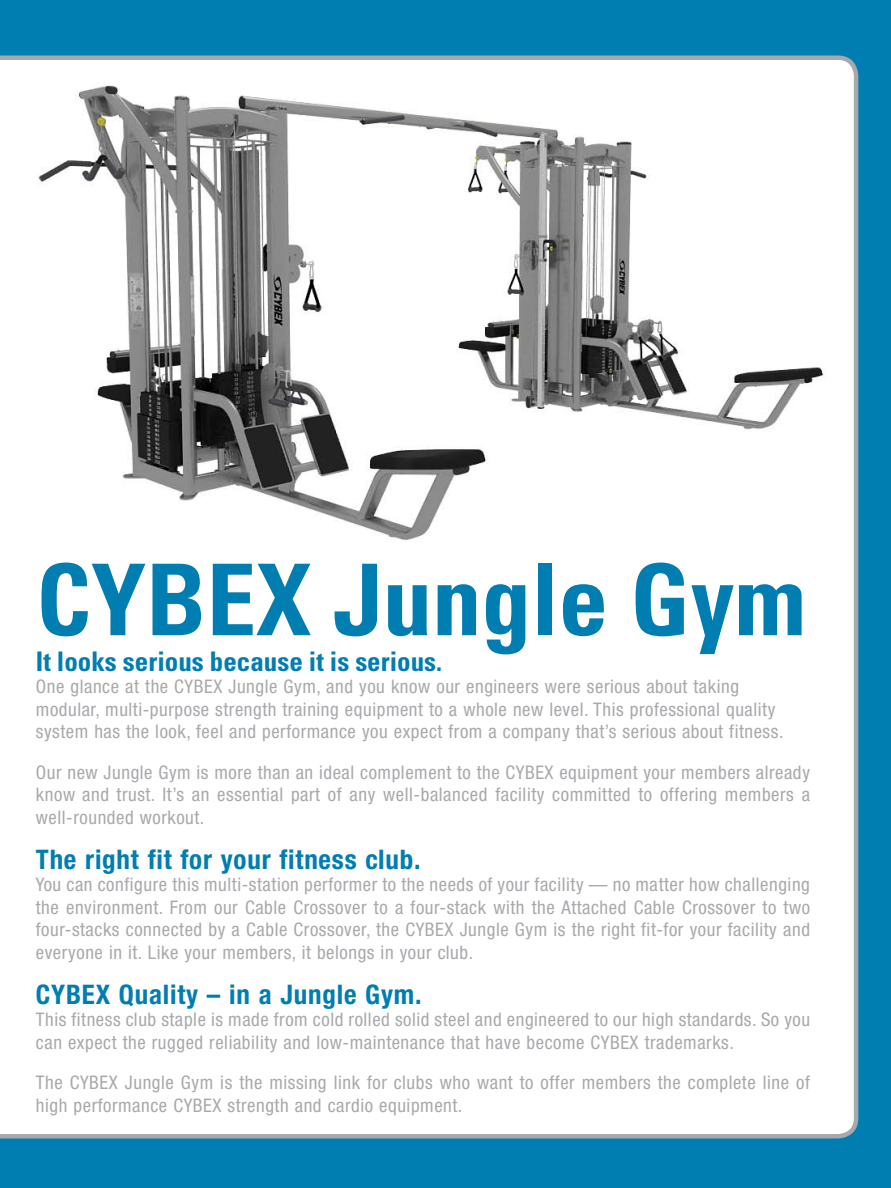
<style>
.page{position:relative;width:891px;height:1188px;background:#007db1}
.page>*{position:absolute;margin:0;border:0;box-sizing:border-box;transform-origin:0 0}
.t1{font:700 condensed 99px "Univers";color:#007db1}
.t2{font:700 condensed 27px "Helvetica Neue";letter-spacing:.03em;color:#007db1}
.t3{font:700 condensed 27px "Univers";color:#007db1}
.t4{font:condensed 18.75px/22.5px "Helvetica Neue";letter-spacing:.03em;color:#a7a9ac}
</style>
<div class="page">
<div style="left:0;top:56px;width:858px;height:1082px;background:#fff"></div>
<img style="left:36px;top:65px;width:790px;height:491px">
<p class="t1" style="left:36px;top:539px;width:772px">CYBEX Jungle Gym</p>
<p class="t3" style="left:36px;top:645px;width:408px">It looks serious because it is serious.</p>
<p class="t4" style="left:36px;top:675px;width:749px">One glance at the CYBEX Jungle Gym, and you know our engineers were serious about taking modular, multi-purpose strength training equipment to a whole new level. This professional quality system has the look, feel and performance you expect from a company that’s serious about fitness.</p>
<p class="t4" style="left:36px;top:761px;width:776px;text-align:justify">Our new Jungle Gym is more than an ideal complement to the CYBEX equipment your members already know and trust. It’s an essential part of any well-balanced facility committed to offering members a well-rounded workout.</p>
<p class="t2" style="left:36px;top:843px;width:386px">The right fit for your fitness club.</p>
<p class="t4" style="left:36px;top:873px;width:776px;text-align:justify">You can configure this multi-station performer to the needs of your facility — no matter how challenging the environment. From our Cable Crossover to a four-stack with the Attached Cable Crossover to two four-stacks connected by a Cable Crossover, the CYBEX Jungle Gym is the right fit-for your facility and everyone in it. Like your members, it belongs in your club.</p>
<p class="t2" style="left:36px;top:978px;width:387px">CYBEX Quality – in a Jungle Gym.</p>
<p class="t4" style="left:36px;top:1008px;width:776px">This fitness club staple is made from cold rolled solid steel and engineered to our high standards. So you can expect the rugged reliability and low-maintenance that have become CYBEX trademarks.</p>
<p class="t4" style="left:36px;top:1071px;width:776px">The CYBEX Jungle Gym is the missing link for clubs who want to offer members the complete line of high performance CYBEX strength and cardio equipment.</p>
</div>
